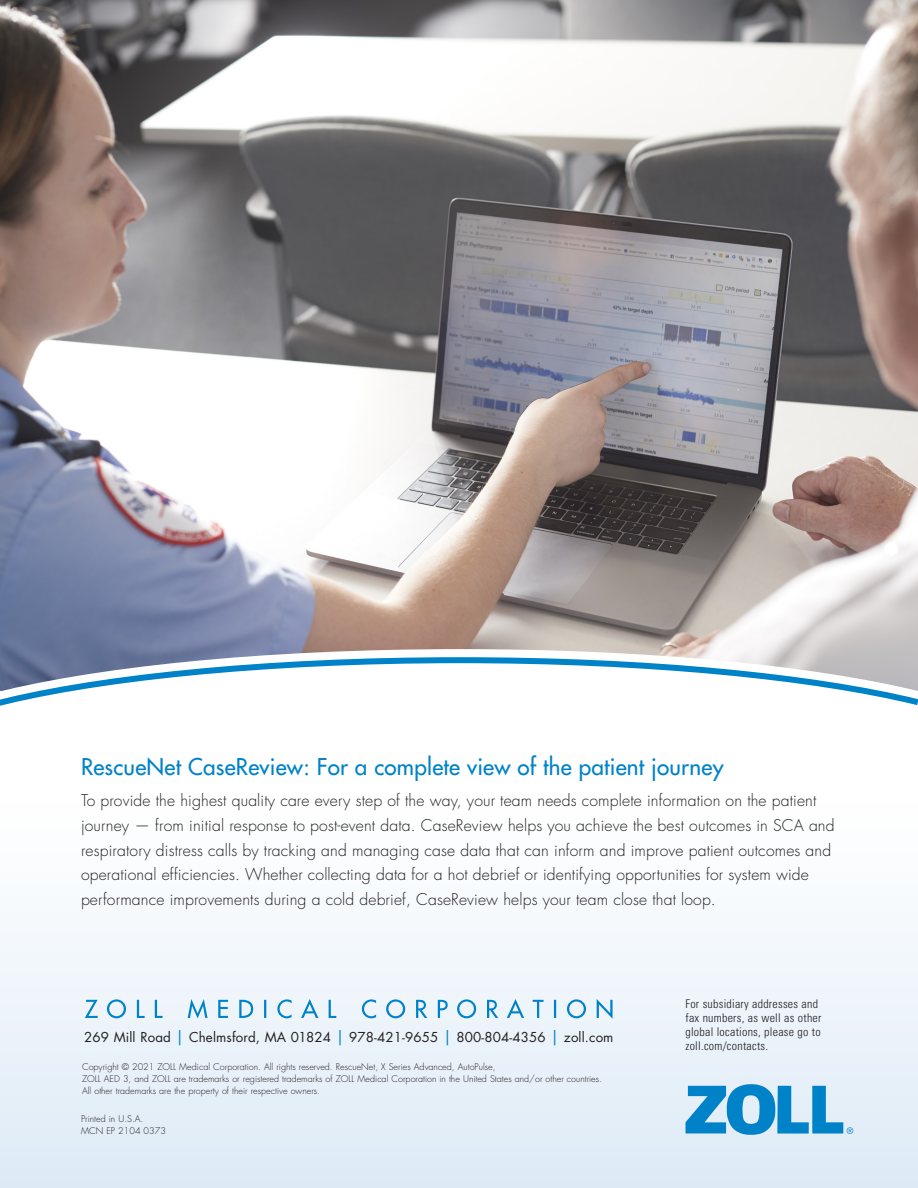
<style>
.page{position:relative;width:918px;height:1188px;background:#fff}
.page>*{position:absolute;margin:0;border:0;box-sizing:border-box;transform-origin:0 0}
.t1{font:500 22.5px "Futura Std";letter-spacing:.01em;color:#0082c8}
.t2{font:300 15.75px/24.8px "Futura Std";letter-spacing:.01em;color:#231f20}
.t3{font:13.35px "Futura Std";letter-spacing:.01em;color:#231f20}
.t4{font:300 condensed 12px "Univers LT Std";letter-spacing:.02em;color:#231f20}
.Address{font:300 9px/12px "Futura Std";color:#231f20}
.s1{font-size:15.15px;color:#0082c8}
</style>
<div class="page">
<img style="left:0;top:0;width:918px;height:643px">
<div style="left:0;top:804px;width:918px;height:384px;background:linear-gradient(to bottom,#fff,#ddebf7)"></div>
<svg style="left:0;top:643px;width:918px;height:11px"></svg>
<svg style="left:0;top:654px;width:918px;height:52px"></svg>
<svg style="left:686px;top:1084px;width:167px;height:52px"></svg>
<svg style="left:85px;top:999px;width:528px;height:20px"></svg>
<p class="t1" style="left:81px;top:752px;width:644px">RescueNet CaseReview: For a complete view of the patient journey</p>
<p class="t2" style="left:81px;top:788px;width:755px">To provide the highest quality care every step of the way, your team needs complete information on the patient journey — from initial response to post-event data. CaseReview helps you achieve the best outcomes in SCA and respiratory distress calls by tracking and managing case data that can inform and improve patient outcomes and operational efficiencies. Whether collecting data for a hot debrief or identifying opportunities for system wide performance improvements during a cold debrief, CaseReview helps your team close that loop.</p>
<p class="t3" style="left:84px;top:1028px;width:531px">269 Mill Road <span class="s1">|</span> Chelmsford, MA 01824 <span class="s1">|</span> 978-421-9655 <span class="s1">|</span> 800-804-4356 <span class="s1">|</span> zoll.com</p>
<p class="Address" style="left:82px;top:1061px;width:522px">Copyright © 2021 ZOLL Medical Corporation. All rights reserved. RescueNet, X Series Advanced, AutoPulse,<br>ZOLL AED 3, and ZOLL are trademarks or registered trademarks of ZOLL Medical Corporation in the United States and/or other countries.<br>All other trademarks are the property of their respective owners.</p>
<p class="Address" style="left:81px;top:1113px;width:64px">Printed in U.S.A.</p>
<p class="Address" style="left:81px;top:1125px;width:86px">MCN EP 2104 0373</p>
<p class="t4" style="left:686px;top:996px;width:134px">For subsidiary addresses and</p>
<p class="t4" style="left:686px;top:1010px;width:137px">fax numbers, as well as other</p>
<p class="t4" style="left:686px;top:1025px;width:137px">global locations, please go to</p>
<p class="t4" style="left:686px;top:1039px;width:84px">zoll.com/contacts.</p>
</div>
